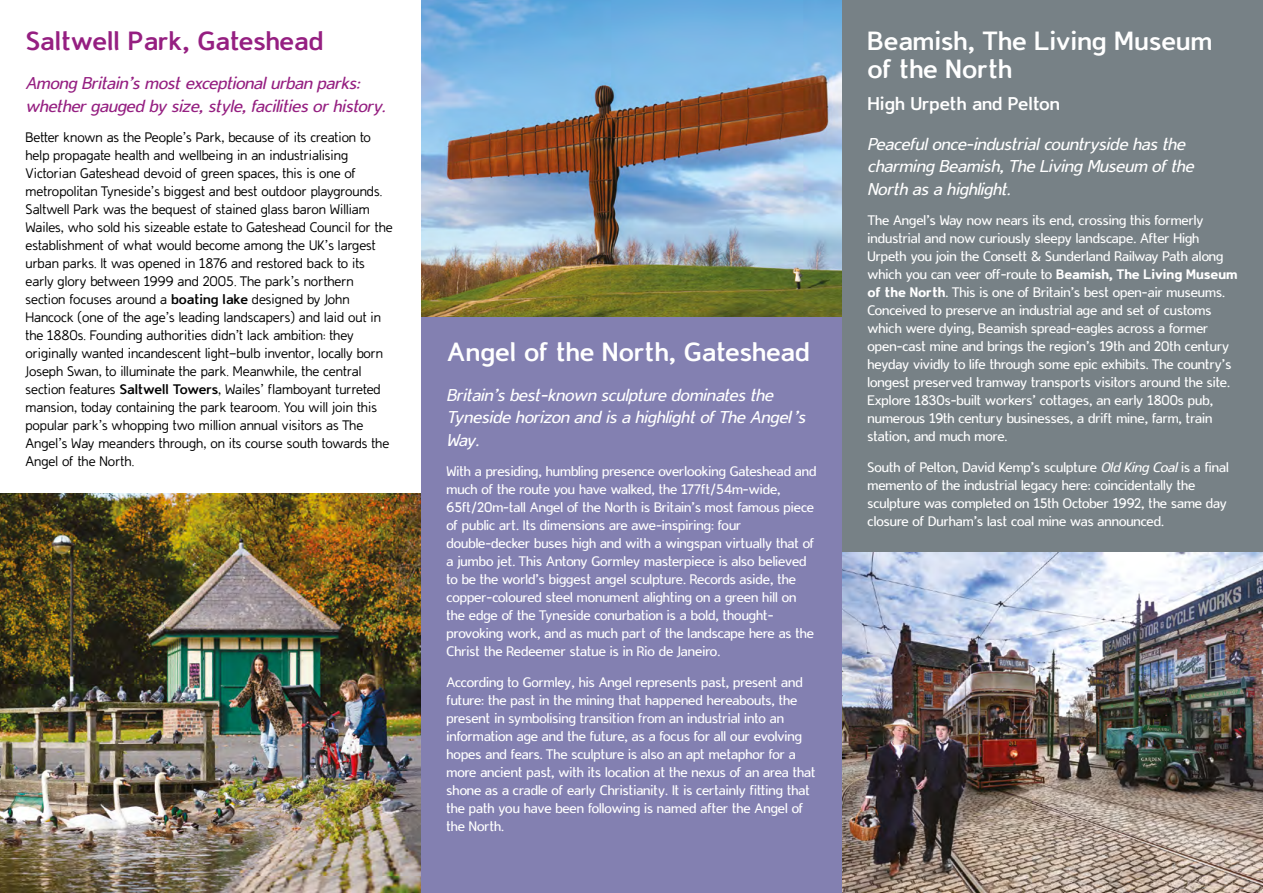
<style>
.page{position:relative;width:1263px;height:893px;background:#fff}
.page>*{position:absolute;margin:0;border:0;box-sizing:border-box;transform-origin:0 0}
.Headings_H4{font:700 30px/28.5px "Durham Sans";color:#fff}
.Headings_H4-2{font:700 30px "Durham Sans";color:#951f81}
.Headings_H4-3{font:700 21px "Durham Sans";color:#fff}
.Italic_intro_P{font:italic 19.5px/22.5px "Durham Sans";color:#fff}
.Italic_intro_P-2{font:italic 19.5px/22.5px "Durham Sans";color:#951f81}
.Body_text_P{font:15.75px/18px "Durham Sans";color:#fff}
.Body_text_P-2{font:100 15.75px/18px "Durham Sans";color:#000}
.s1{font-weight:700}
.s2{font-weight:900}
.s3{font-style:italic}
</style>
<div class="page">
<div style="left:421px;top:0;width:421px;height:893px;background:#8380b1"></div>
<div style="left:842px;top:0;width:421px;height:893px;background:#778186"></div>
<img style="left:0;top:493px;width:421px;height:400px">
<img style="left:421px;top:0;width:421px;height:317px">
<img style="left:842px;top:553px;width:421px;height:340px">
<h4 class="Headings_H4-2" style="left:26px;top:23px;width:299px">Saltwell Park, Gateshead</h4>
<p class="Italic_intro_P-2" style="left:26px;top:71px;width:366px">Among Britain’smostexceptionalurban parks: whethergauged by size,style,facilitiesorhistory.</p>
<p class="Body_text_P-2" style="left:26px;top:128px;width:369px">Better known as the People’s Park, because of its creation to help propagate health and wellbeing in an industrialising Victorian Gateshead devoid of green spaces, this is one of metropolitan Tyneside’s biggest and best outdoor playgrounds.<br>Saltwell Park was the bequest of stained glass baron William Wailes, who sold his sizeable estate to Gateshead Council for the establishment of what would become among the UK’s largest urban parks. It was opened in 1876 and restored back to its early glory between 1999 and 2005. The park’s northern section focuses around a <span class="s1">boating lake</span> designed by John Hancock (one of the age’s leading landscapers) and laid out in the 1880s. Founding authorities didn’t lack ambition: they originally wanted incandescent light-bulb inventor, locally born Joseph Swan, to illuminate the park. Meanwhile, the central section features <span class="s1">Saltwell Towers</span>, Wailes’ flamboyant turreted mansion, today containing the park tearoom. You will join this popular park’s whopping two million annual visitors as The Angel’s Way meanders through, on its course south towards the Angel of the North.</p>
<h4 class="Headings_H4" style="left:446px;top:337px;width:365px">Angel of the North, Gateshead</h4>
<p class="Italic_intro_P" style="left:446px;top:383px;width:365px">Britain’sbest-known sculpture dominatesthe<br>Tyneside horizon and isa highlightofThe Angel ’s<br>Way.</p>
<p class="Body_text_P" style="left:446px;top:462px;width:371px">With a presiding, humbling presence overlooking Gateshead and much of the route you have walked, the 177ft/54m-wide, 65ft/20m-tall Angel of the North is Britain’s most famous piece of public art. Its dimensions are awe-inspiring: four double-decker buses high and with a wingspan virtually that of a jumbo jet. This Antony Gormley masterpiece is also believed to be the world’s biggest angel sculpture. Records aside, the copper-coloured steel monument alighting on a green hill on the edge of the Tyneside conurbation is a bold, thought&shy;provoking work, and as much part of the landscape here as the Christ the Redeemer statue is in Rio de Janeiro.</p>
<p class="Body_text_P" style="left:446px;top:673px;width:371px">According to Gormley, his Angel represents past, present and future: the past in the mining that happened hereabouts, the present in symbolising transition from an industrial into an information age and the future, as a focus for all our evolving hopes and fears. The sculpture is also an apt metaphor for a more ancient past, with its location at the nexus of an area that shone as a cradle of early Christianity. It is certainly fitting that the path you have been following is named after the Angel of the North.</p>
<h4 class="Headings_H4" style="left:867px;top:26px;width:346px">Beamish, The Living Museum of the North</h4>
<h4 class="Headings_H4-3" style="left:867px;top:91px;width:194px">High Urpeth and Pelton</h4>
<p class="Italic_intro_P" style="left:867px;top:132px;width:332px">Peacefulonce-industrialcountryside hasthe charming Beamish,The Living Museum ofthe<br>North asa highlight.</p>
<p class="Body_text_P" style="left:867px;top:211px;width:371px">The Angel’s Way now nears its end, crossing this formerly industrial and now curiously sleepy landscape. After High Urpeth you join the Consett &amp; Sunderland Railway Path along which you can veer off-route to <span class="s2">Beamish, The Living Museum of the North</span>. This is one of Britain’s best open-air museums.<br>Conceived to preserve an industrial age and set of customs which were dying, Beamish spread-eagles across a former open-cast mine and brings the region’s 19th and 20th century heyday vividly to life through some epic exhibits. The country’s longest preserved tramway transports visitors around the site.<br>Explore 1830s-built workers’ cottages, an early 1800s pub, numerous 19th century businesses, a drift mine, farm, train station, and much more.</p>
<p class="Body_text_P" style="left:867px;top:458px;width:363px">South of Pelton, David Kemp’s sculpture <span class="s3">Old King Coal</span>is a final memento of the industrial legacy here: coincidentally the sculpture was completed on 15th October 1992, the same day closure of Durham’s last coal mine was announced.</p>
</div>
